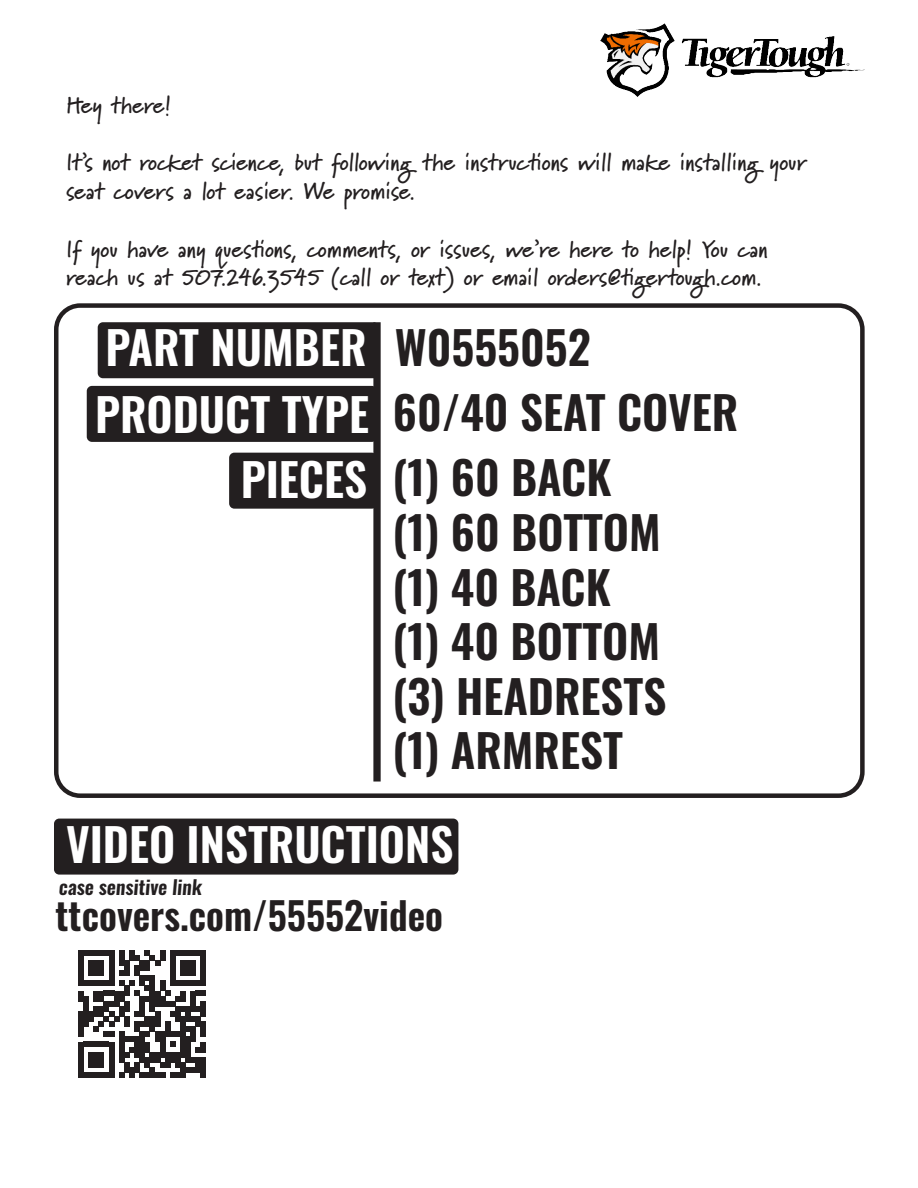
<style>
.page{position:relative;width:918px;height:1188px;background:#fff}
.page>*{position:absolute;margin:0;border:0;box-sizing:border-box;transform-origin:0 0}
.t1{font:600 45.6px "Oswald";color:#231f20}
.t2{font:600 45.6px "Oswald";color:#fff}
.t3{font:600 38.1px "Oswald";color:#231f20}
.t4{font:700 24px/28.8px "Marydale";color:#231f20}
.t5{font:600 19.5px "Oswald";color:#231f20}
</style>
<div class="page">
<div style="left:98px;top:322px;width:281px;height:56px;background:#231f20;border-radius:5px"></div>
<div style="left:87px;top:386px;width:290px;height:56px;background:#231f20;border-radius:5px"></div>
<div style="left:229px;top:453px;width:148px;height:56px;background:#231f20;border-radius:5px"></div>
<div style="left:54px;top:303px;width:811px;height:495px;border:4px solid #231f20;border-radius:24px"></div>
<div style="left:373px;top:322px;width:8px;height:460px;background:#231f20"></div>
<div style="left:54px;top:819px;width:404px;height:56px;background:#231f20;border-radius:5px"></div>
<div style="left:78px;top:950px;width:6px;height:31px;background:#231f20"></div>
<div style="left:89px;top:960px;width:5px;height:16px;background:#231f20"></div>
<div style="left:94px;top:960px;width:5px;height:16px;background:#231f20"></div>
<div style="left:99px;top:960px;width:5px;height:16px;background:#231f20"></div>
<svg style="left:84px;top:950px;width:25px;height:5px"></svg>
<div style="left:109px;top:950px;width:5px;height:31px;background:#231f20"></div>
<div style="left:119px;top:950px;width:5px;height:15px;background:#231f20"></div>
<div style="left:124px;top:960px;width:5px;height:16px;background:#231f20"></div>
<div style="left:129px;top:950px;width:6px;height:10px;background:#231f20"></div>
<div style="left:135px;top:965px;width:5px;height:11px;background:#231f20"></div>
<div style="left:140px;top:960px;width:5px;height:11px;background:#231f20"></div>
<div style="left:145px;top:960px;width:5px;height:11px;background:#231f20"></div>
<svg style="left:135px;top:950px;width:25px;height:15px"></svg>
<div style="left:160px;top:950px;width:5px;height:10px;background:#231f20"></div>
<div style="left:170px;top:950px;width:5px;height:31px;background:#231f20"></div>
<div style="left:180px;top:960px;width:6px;height:16px;background:#231f20"></div>
<div style="left:186px;top:960px;width:5px;height:16px;background:#231f20"></div>
<div style="left:191px;top:960px;width:5px;height:16px;background:#231f20"></div>
<svg style="left:175px;top:950px;width:26px;height:5px"></svg>
<div style="left:201px;top:950px;width:5px;height:31px;background:#231f20"></div>
<svg style="left:78px;top:971px;width:128px;height:107px"></svg>
<div style="left:201px;top:1006px;width:5px;height:10px;background:#231f20"></div>
<div style="left:201px;top:1022px;width:5px;height:15px;background:#231f20"></div>
<div style="left:201px;top:1042px;width:5px;height:10px;background:#231f20"></div>
<div style="left:201px;top:1057px;width:5px;height:10px;background:#231f20"></div>
<div style="left:201px;top:1067px;width:5px;height:11px;background:#231f20"></div>
<img style="left:601px;top:23px;width:264px;height:74px">
<p class="t4" style="left:66px;top:90px;width:107px">Hey there!</p>
<p class="t4" style="left:66px;top:147px;width:742px">It’s not rocket science, but following the instructions will make installing your seat covers a lot easier. We promise.</p>
<p class="t4" style="left:66px;top:234px;width:703px">If you have any questions, comments, or issues, we’re here to help! You can reach us at 507.246.3545 (call or text) or email orders@tigertough.com.</p>
<p class="t2" style="left:105px;top:324px;width:263px">PART NUMBER</p>
<p class="t2" style="left:95px;top:390px;width:275px">PRODUCT TYPE</p>
<p class="t2" style="left:241px;top:456px;width:128px">PIECES</p>
<p class="t1" style="left:395px;top:324px;width:197px">W0555052</p>
<p class="t1" style="left:393px;top:389px;width:347px">60/40 SEAT COVER</p>
<p class="t1" style="left:392px;top:454px;width:221px">(1) 60 BACK</p>
<p class="t1" style="left:392px;top:508px;width:270px">(1) 60 BOTTOM</p>
<p class="t1" style="left:392px;top:563px;width:220px">(1) 40 BACK</p>
<p class="t1" style="left:392px;top:618px;width:269px">(1) 40 BOTTOM</p>
<p class="t1" style="left:392px;top:672px;width:276px">(3) HEADRESTS</p>
<p class="t1" style="left:392px;top:727px;width:232px">(1) ARMREST</p>
<p class="t2" style="left:66px;top:820px;width:389px">VIDEO INSTRUCTIONS</p>
<p class="t3" style="left:56px;top:895px;width:389px">ttcovers.com/55552video</p>
<p class="t5" style="left:59px;top:877px;width:147px">case sensitive link</p>
</div>
